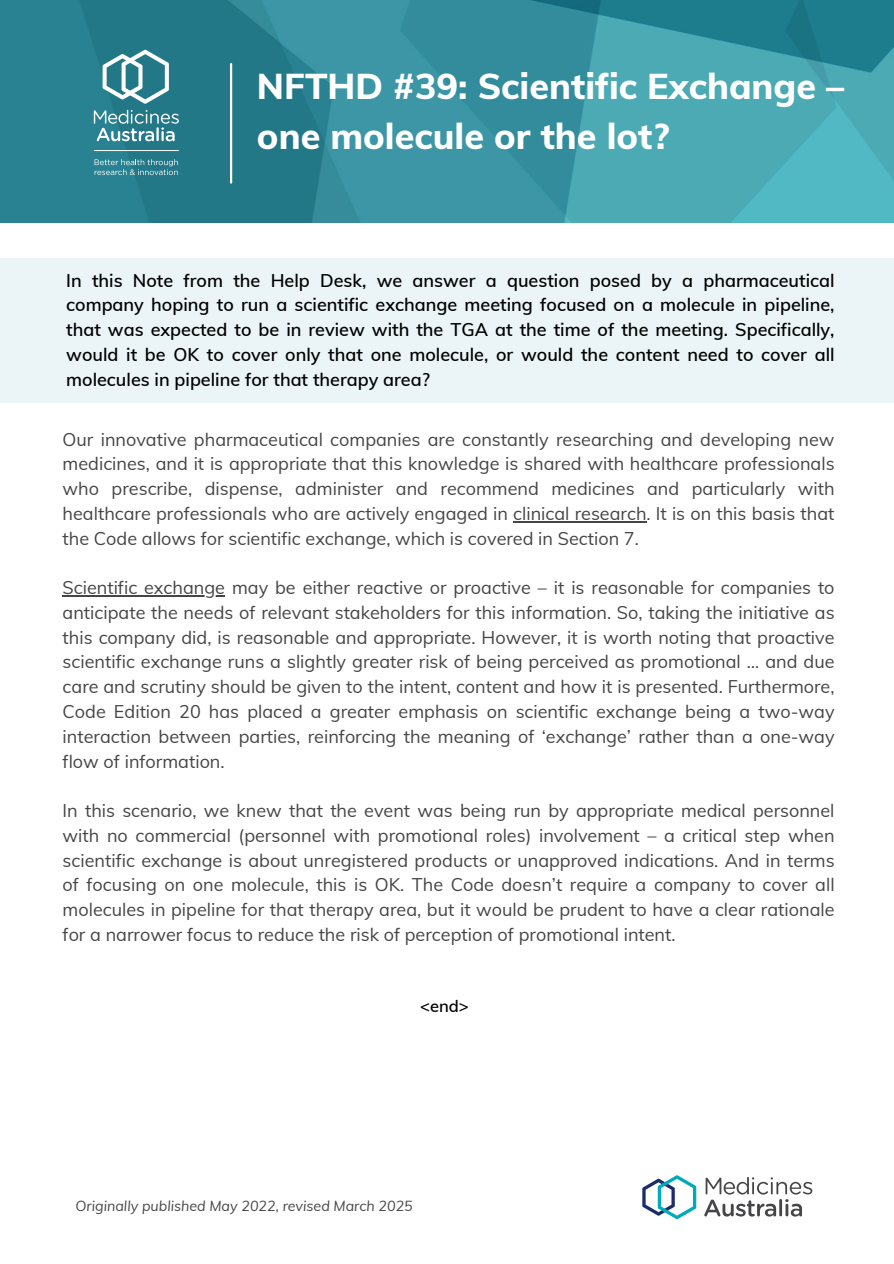
<style>
.page{position:relative;width:894px;height:1264px;background:#fff}
.page>*{position:absolute;margin:0;border:0;box-sizing:border-box;transform-origin:0 0}
.t1{font:800 35.85px/49.5px "Muli";color:#fff}
.t2{font:18px/24.8px "Muli";color:#454547;text-align:justify}
.t3{font:600 18px/24.8px "Muli";color:#000;text-align:justify}
.t4{font:600 16.5px "Muli";color:#000}
.t5{font:italic 14.25px "Muli";color:#454547}
</style>
<div class="page">
<img style="left:0;top:0;width:893px;height:223px">
<hr style="left:94px;top:150px;width:85px;height:1px;background:#fff">
<svg style="left:102px;top:50px;width:67px;height:54px"></svg>
<svg style="left:94px;top:110px;width:85px;height:31px;background:#5f9ea9"></svg>
<svg style="left:94px;top:159px;width:84px;height:16px"></svg>
<hr style="left:230px;top:64px;width:2px;height:118px;background:#fff">
<svg style="left:642px;top:1175px;width:54px;height:44px"></svg>
<svg style="left:704px;top:1177px;width:108px;height:39px"></svg>
<div style="left:0;top:258px;width:893px;height:145px;background:#ebf4f6"></div>
<hr style="left:513px;top:521px;width:133px;height:1px;background:#454547">
<hr style="left:63px;top:595px;width:162px;height:1px;background:#454547">
<h1 class="t1" style="left:257px;top:61px;width:588px">NFTHD #39: Scientific Exchange – one molecule or the lot?</h1>
<h3 class="t3" style="left:66px;top:267px;width:769px">In this Note from the Help Desk, we answer a question posed by a pharmaceutical company hoping to run a scientific exchange meeting focused on a molecule in pipeline, that was expected to be in review with the TGA at the time of the meeting. Specifically, would it be OK to cover only that one molecule, or would the content need to cover all molecules in pipeline for that therapy area?</h3>
<p class="t2" style="left:63px;top:426px;width:773px">Our innovative pharmaceutical companies are constantly researching and developing new medicines, and it is appropriate that this knowledge is shared with healthcare professionals who prescribe, dispense, administer and recommend medicines and particularly with healthcare professionals who are actively engaged in clinical research. It is on this basis that the Code allows for scientific exchange, which is covered in Section 7.</p>
<p class="t2" style="left:63px;top:575px;width:773px">Scientific exchange may be either reactive or proactive – it is reasonable for companies to anticipate the needs of relevant stakeholders for this information. So, taking the initiative as this company did, is reasonable and appropriate. However, it is worth noting that proactive scientific exchange runs a slightly greater risk of being perceived as promotional … and due care and scrutiny should be given to the intent, content and how it is presented. Furthermore, Code Edition 20 has placed a greater emphasis on scientific exchange being a two-way interaction between parties, reinforcing the meaning of ‘exchange’ rather than a one-way flow of information.</p>
<p class="t2" style="left:63px;top:797px;width:773px">In this scenario, we knew that the event was being run by appropriate medical personnel with no commercial (personnel with promotional roles) involvement – a critical step when scientific exchange is about unregistered products or unapproved indications. And in terms of focusing on one molecule, this is OK. The Code doesn’t require a company to cover all molecules in pipeline for that therapy area, but it would be prudent to have a clear rationale for a narrower focus to reduce the risk of perception of promotional intent.</p>
<h3 class="t4" style="left:420px;top:995px;width:50px">&lt;end&gt;</h3>
<h2 class="t5" style="left:75px;top:1196px;width:338px">Originally published May 2022, revised March 2025</h2>
</div>
